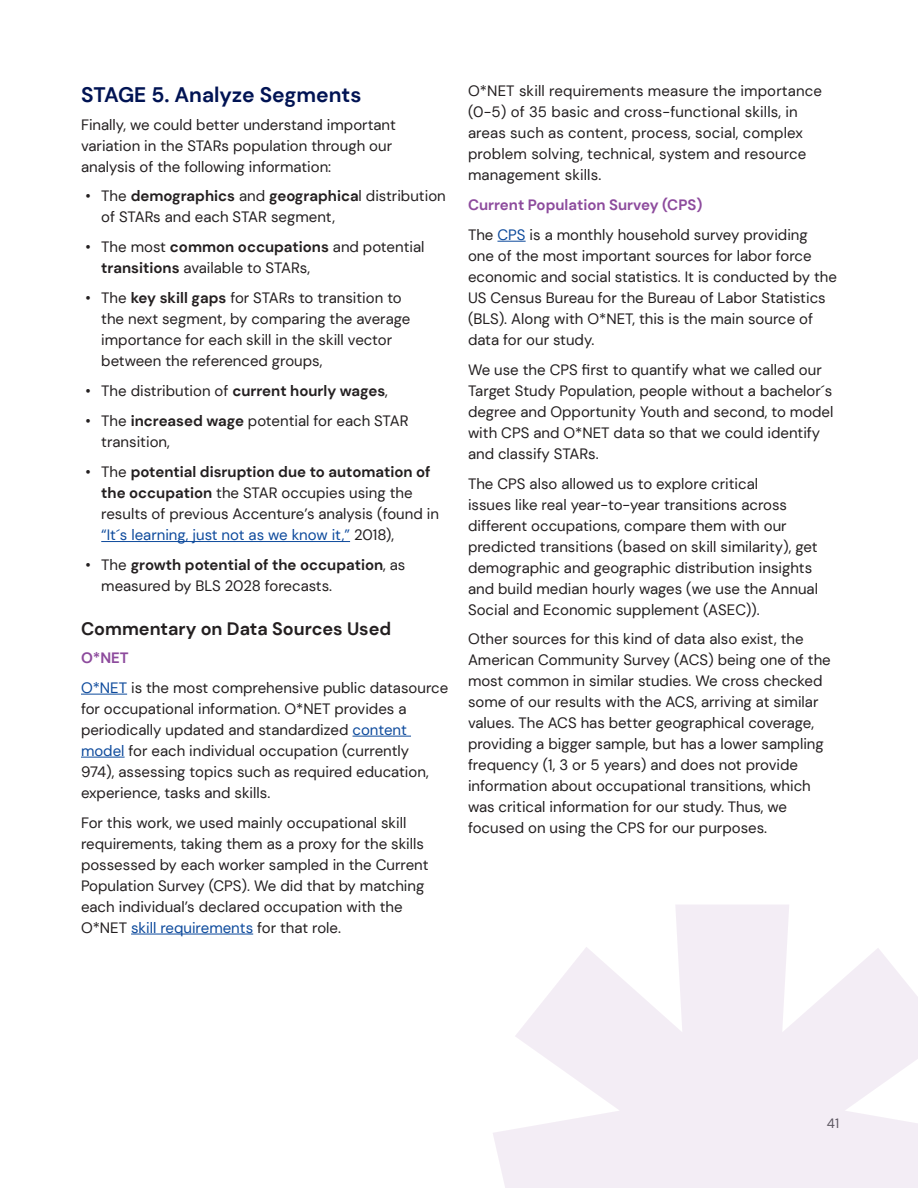
<style>
.page{position:relative;width:918px;height:1188px;background:#fff}
.page>*{position:absolute;margin:0;border:0;box-sizing:border-box;transform-origin:0 0}
.t1{font:700 21px "DM Sans";color:#001353}
.t2{font:700 18px "DM Sans";color:#231f20}
.Body{font:15px/21px "DM Sans";color:#231f20}
.Body-2{font:700 15px "DM Sans";color:#8d4b9d}
.t3{font:13.5px "DM Sans";color:#57585a}
.s1{font-weight:700}
.s2{color:#0d4a9c}
</style>
<div class="page">
<hr style="left:101px;top:541px;width:249px;height:1px;background:#0d4a9c">
<hr style="left:81px;top:694px;width:46px;height:1px;background:#0d4a9c">
<hr style="left:353px;top:736px;width:58px;height:1px;background:#0d4a9c">
<hr style="left:81px;top:757px;width:44px;height:1px;background:#0d4a9c">
<hr style="left:131px;top:934px;width:122px;height:1px;background:#0d4a9c">
<svg style="left:497px;top:241px;width:29px;height:1px"></svg>
<svg style="left:493px;top:905px;width:425px;height:283px;fill:#f3edf5"></svg>
<h2 class="t1" style="left:81px;top:81px;width:282px">STAGE 5. Analyze Segments</h2>
<p class="Body" style="left:81px;top:114px;width:317px">Finally, we could better understand important variation in the STARs population through our analysis of the following information:</p>
<p class="Body" style="left:101px;top:186px;width:346px;text-indent:-16px">• The <span class="s1">demographics</span> and <span class="s1">geographica</span>l distribution of STARs and each STAR segment,</p>
<p class="Body" style="left:101px;top:237px;width:325px;text-indent:-16px">• The most <span class="s1">common occupations</span> and potential <span class="s1">transitions</span> available to STARs,</p>
<p class="Body" style="left:101px;top:288px;width:311px;text-indent:-16px">• The <span class="s1">key skill gaps</span> for STARs to transition to the next segment, by comparing the average importance for each skill in the skill vector between the referenced groups,</p>
<p class="Body" style="left:86px;top:380px;width:304px">• The distribution of <span class="s1">current hourly wages</span>,</p>
<p class="Body" style="left:101px;top:410px;width:309px;text-indent:-16px">• The <span class="s1">increased wage</span> potential for each STAR transition,</p>
<p class="Body" style="left:101px;top:461px;width:339px;text-indent:-16px">• The <span class="s1">potential disruption due to automation of the occupation</span> the STAR occupies using the results of previous Accenture’s analysis (found in <span class="s2">“It´s learning, just not as we know it,”</span> 2018),</p>
<p class="Body" style="left:101px;top:554px;width:306px;text-indent:-16px">• The <span class="s1">growth potential of the occupation</span>, as measured by BLS 2028 forecasts.</p>
<h3 class="t2" style="left:81px;top:617px;width:312px">Commentary on Data Sources Used</h3>
<p class="Body-2" style="left:81px;top:648px;width:49px">O*NET</p>
<p class="Body" style="left:81px;top:677px;width:369px"><span class="s2">O*NET</span> is the most comprehensive public datasource for occupational information. O*NET provides a periodically updated and standardized <span class="s2">content model</span> for each individual occupation (currently<br>974), assessing topics such as required education, experience, tasks and skills.</p>
<p class="Body" style="left:81px;top:812px;width:349px">For this work, we used mainly occupational skill requirements, taking them as a proxy for the skills possessed by each worker sampled in the Current Population Survey (CPS). We did that by matching each individual’s declared occupation with the O*NET <span class="s2">skill requirements</span> for that role.</p>
<p class="Body" style="left:468px;top:80px;width:356px">O*NET skill requirements measure the importance (0-5) of 35 basic and cross-functional skills, in areas such as content, process, social, complex problem solving, technical, system and resource management skills.</p>
<p class="Body-2" style="left:468px;top:195px;width:236px">Current Population Survey (CPS)</p>
<p class="Body" style="left:468px;top:224px;width:371px">The <span class="s2">CPS</span> is a monthly household survey providing one of the most important sources for labor force economic and social statistics. It is conducted by the US Census Bureau for the Bureau of Labor Statistics (BLS). Along with O*NET, this is the main source of data for our study.</p>
<p class="Body" style="left:468px;top:359px;width:367px">We use the CPS first to quantify what we called our Target Study Population, people without a bachelor´s degree and Opportunity Youth and second, to model with CPS and O*NET data so that we could identify and classify STARs.</p>
<p class="Body" style="left:468px;top:473px;width:352px">The CPS also allowed us to explore critical<br>issues like real year-to-year transitions across different occupations, compare them with our predicted transitions (based on skill similarity), get demographic and geographic distribution insights and build median hourly wages (we use the Annual Social and Economic supplement (ASEC)).</p>
<p class="Body" style="left:468px;top:629px;width:364px">Other sources for this kind of data also exist, the American Community Survey (ACS) being one of the most common in similar studies. We cross checked some of our results with the ACS, arriving at similar values. The ACS has better geographical coverage, providing a bigger sample, but has a lower sampling frequency (1, 3 or 5 years) and does not provide information about occupational transitions, which was critical information for our study. Thus, we focused on using the CPS for our purposes.</p>
<p class="t3" style="left:827px;top:1115px;width:14px">41</p>
</div>
